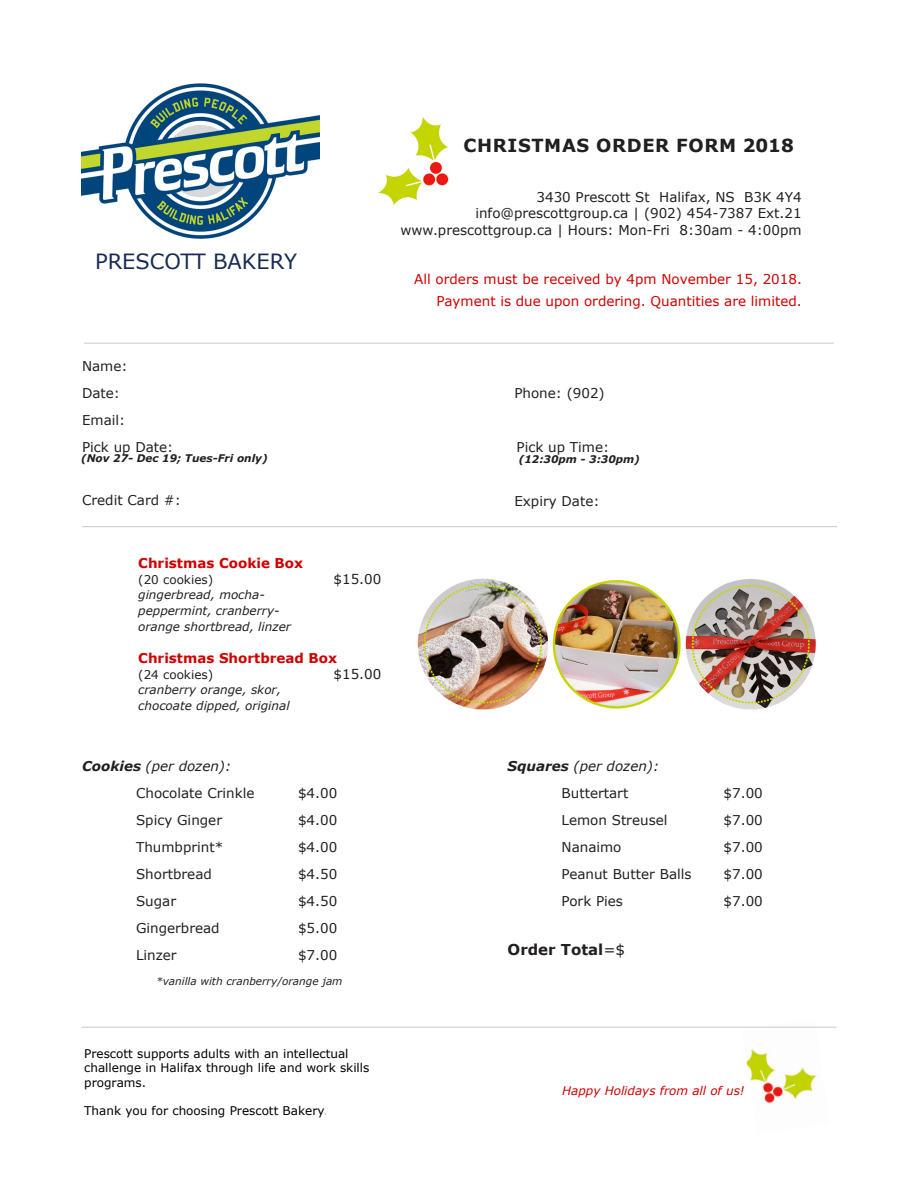
<style>
.page{position:relative;width:918px;height:1188px;background:#fff}
.page>*{position:absolute;margin:0;border:0;box-sizing:border-box;transform-origin:0 0}
.t1{font:21px "Verdana";color:#172b54}
.t2{font:700 18px "Verdana";letter-spacing:.035em;color:#231f20}
.t3{font:700 15px "Verdana";color:#231f20}
.t4{font:13.5px/27px "Verdana";color:#231f20}
.t5{font:13.5px/21.6px "Verdana";color:#d00000;text-align:right}
.t6{font:700 13.5px "Verdana";color:#d00000}
.t7{font:italic 13.5px "Verdana";color:#231f20}
.t8{font:italic 12px/15.6px "Verdana";color:#231f20}
.t9{font:12px/14.4px "Verdana";color:#000}
.t10{font:italic 12px "Verdana";color:#d00000}
.t11{font:italic 700 10.5px "Verdana";color:#231f20}
.t12{font:italic 10.5px "Verdana";color:#231f20}
.s1{font-style:normal}
.s2{font-style:inherit}
.s3{font-weight:700}
.s4{font-weight:400}
.s5{color:#c8c9c7}
</style>
<div class="page">
<img style="left:742px;top:1026px;width:88px;height:78px">
<img style="left:378px;top:116px;width:71px;height:89px">
<img style="left:81px;top:83px;width:239px;height:156px">
<hr style="left:84px;top:343px;width:750px;height:1px;background:#c8c9c7">
<hr style="left:82px;top:526px;width:755px;height:1px;background:#c8c9c7">
<img style="left:417px;top:578px;width:399px;height:132px">
<hr style="left:82px;top:1027px;width:754px;height:1px;background:#c8c9c7">
<p class="t1" style="left:95px;top:247px;width:204px">PRESCOTT BAKERY</p>
<p class="t2" style="left:463px;top:132px;width:332px">CHRISTMAS ORDER FORM 2018</p>
<p class="t4" style="left:537px;top:184px;width:267px">3430 Prescott St Halifax, NS B3K 4Y4</p>
<p class="t4" style="left:475px;top:200px;width:328px">info@prescottgroup.ca | (902) 454-7387 Ext.21</p>
<p class="t4" style="left:400px;top:216px;width:403px">www.prescottgroup.ca | Hours: Mon-Fri 8:30am - 4:00pm</p>
<p class="t5" style="left:414px;top:268px;width:389px">All orders must be received by 4pm November 15, 2018.<br>Payment is due upon ordering. Quantities are limited.</p>
<p class="t4" style="left:82px;top:352px;width:47px">Name:</p>
<p class="t4" style="left:82px;top:379px;width:93px">Date:<br>Email:<br>Pick up Date:</p>
<p class="t11" style="left:81px;top:451px;width:188px">(Nov 27- Dec 19; Tues-Fri only)</p>
<p class="t4" style="left:82px;top:487px;width:101px">Credit Card #:</p>
<p class="t6" style="left:138px;top:553px;width:166px">Christmas Cookie Box</p>
<p class="t8" style="left:138px;top:572px;width:154px"><span class="s1">(20 cookies) </span>gingerb<span class="s2">r</span>ead, mocha&shy;peppermint, cranberry&shy;orange shortbread, linzer</p>
<p class="t4" style="left:334px;top:565px;width:49px">$15.00</p>
<p class="t6" style="left:138px;top:649px;width:200px">Christmas Shortbread Box</p>
<p class="t8" style="left:138px;top:667px;width:153px"><span class="s1">(24 cookies)<br></span>cranberry orange, skor, chocoate dipped, original</p>
<p class="t4" style="left:334px;top:661px;width:49px">$15.00</p>
<p class="t7" style="left:82px;top:756px;width:151px"><span class="s3">Cookies</span> (per dozen):</p>
<p class="t4" style="left:298px;top:779px;width:41px">$4.00</p>
<p class="t4" style="left:298px;top:806px;width:41px">$4.00</p>
<p class="t4" style="left:298px;top:833px;width:41px">$4.00</p>
<p class="t4" style="left:298px;top:860px;width:41px">$4.50</p>
<p class="t4" style="left:298px;top:887px;width:41px">$4.50</p>
<p class="t4" style="left:298px;top:914px;width:41px">$5.00</p>
<p class="t4" style="left:136px;top:779px;width:120px">Chocolate Crinkle<br>Spicy Ginger<br>Thumbprint*<br>Shortbread<br>Sugar<br>Gingerbread<br>Linzer</p>
<p class="t4" style="left:298px;top:941px;width:41px">$7.00</p>
<p class="t12" style="left:156px;top:974px;width:188px">*vanilla with cranberry/orange jam</p>
<p class="t4" style="left:514px;top:380px;width:92px">Phone: (902)</p>
<p class="t4" style="left:517px;top:434px;width:94px">Pick up Time:</p>
<p class="t11" style="left:519px;top:451px;width:123px">(12:30pm - 3:30pm)</p>
<p class="t4" style="left:514px;top:487px;width:87px">Expiry Date:</p>
<p class="t7" style="left:508px;top:756px;width:153px"><span class="s3">Squares</span> (per dozen):</p>
<p class="t4" style="left:562px;top:779px;width:68px">Buttertart</p>
<p class="t4" style="left:724px;top:779px;width:41px">$7.00</p>
<p class="t4" style="left:562px;top:806px;width:107px">Lemon Streusel</p>
<p class="t4" style="left:724px;top:806px;width:41px">$7.00</p>
<p class="t4" style="left:562px;top:833px;width:61px">Nanaimo</p>
<p class="t4" style="left:724px;top:833px;width:41px">$7.00</p>
<p class="t4" style="left:562px;top:860px;width:131px">Peanut Butter Balls</p>
<p class="t4" style="left:724px;top:860px;width:41px">$7.00</p>
<p class="t4" style="left:562px;top:887px;width:63px">Pork Pies</p>
<p class="t4" style="left:724px;top:887px;width:41px">$7.00</p>
<p class="t3" style="left:508px;top:939px;width:119px">Order Total<span class="s4">=$</span></p>
<p class="t9" style="left:84px;top:1046px;width:287px">Prescott supports adults with an intellectual challenge in Halifax through life and work skills programs.</p>
<p class="t9" style="left:84px;top:1104px;width:245px">Thank you for choosing Prescott Bakery<span class="s5">.</span></p>
<p class="t10" style="left:562px;top:1082px;width:184px">Happy Holidays from all of us!</p>
</div>
